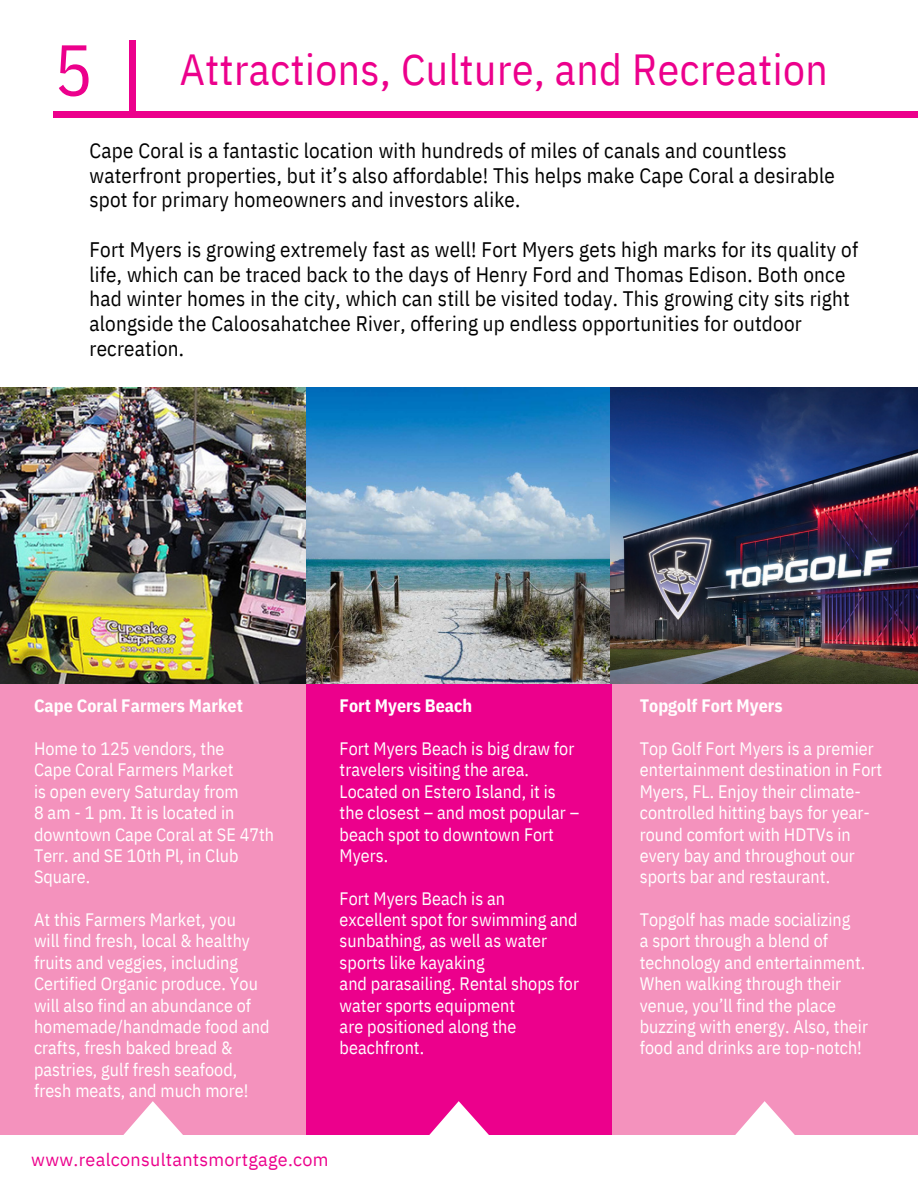
<style>
.page{position:relative;width:918px;height:1188px;background:#fff}
.page>*{position:absolute;margin:0;border:0;box-sizing:border-box;transform-origin:0 0}
.t1{font:72px "IBM Plex Sans Cond";color:#ec008c}
.t2{font:43.5px "IBM Plex Sans Cond";letter-spacing:.01em;color:#ec008c}
.t3{font:21px/24.8px "IBM Plex Sans Cond";letter-spacing:.01em;color:#000}
.t4{font:18px/21.3px "IBM Plex Sans Cond";color:#fff}
.t5{font:700 18px "IBM Plex Sans Cond";color:#fff}
.t6{font:18px "IBM Plex Sans";letter-spacing:.015em;color:#ec008c}
</style>
<div class="page">
<div style="left:54px;top:112px;width:864px;height:6px;background:#ec008c"></div>
<div style="left:130px;top:40px;width:6px;height:72px;background:#ec008c"></div>
<div style="left:0;top:683px;width:306px;height:451px;background:#f492bd"></div>
<div style="left:306px;top:683px;width:306px;height:451px;background:#ec008c"></div>
<div style="left:612px;top:683px;width:306px;height:451px;background:#f492bd"></div>
<svg style="left:122px;top:1101px;width:63px;height:34px"></svg>
<svg style="left:428px;top:1101px;width:63px;height:34px"></svg>
<svg style="left:733px;top:1101px;width:64px;height:34px"></svg>
<img style="left:0;top:387px;width:918px;height:296px">
<p class="t1" style="left:54px;top:22px;width:40px">5</p>
<p class="t2" style="left:180px;top:41px;width:650px">Attractions, Culture, and Recreation</p>
<p class="t3" style="left:89px;top:138px;width:747px">Cape Coral is a fantastic location with hundreds of miles of canals and countless waterfront properties, but it’s also affordable! This helps make Cape Coral a desirable spot for primary homeowners and investors alike.</p>
<p class="t3" style="left:89px;top:237px;width:770px">Fort Myers is growing extremely fast as well! Fort Myers gets high marks for its quality of life, which can be traced back to the days of Henry Ford and Thomas Edison. Both once had winter homes in the city, which can still be visited today. This growing city sits right alongside the Caloosahatchee River, offering up endless opportunities for outdoor recreation.</p>
<p class="t5" style="left:34px;top:694px;width:210px">Cape Coral Farmers Market</p>
<p class="t4" style="left:34px;top:738px;width:192px">Home to 125 vendors, the</p>
<p class="t4" style="left:34px;top:759px;width:201px">Cape Coral Farmers Market</p>
<p class="t4" style="left:34px;top:780px;width:206px">is open every Saturday from</p>
<p class="t4" style="left:34px;top:802px;width:242px">8 am - 1 pm. It is located in downtown Cape Coral at SE 47th<br>Terr. and SE 10th Pl, in Club<br>Square.</p>
<p class="t4" style="left:34px;top:909px;width:203px">At this Farmers Market, you</p>
<p class="t4" style="left:34px;top:930px;width:237px">will find fresh, local &amp; healthy fruits and veggies, including<br>Certified Organic produce. You will also find an abundance of homemade/handmade food and crafts, fresh baked bread &amp; pastries, gulf fresh seafood, fresh meats, and much more!</p>
<p class="t5" style="left:340px;top:694px;width:134px">Fort Myers Beach</p>
<p class="t4" style="left:340px;top:738px;width:241px">Fort Myers Beach is big draw for travelers visiting the area.<br>Located on Estero Island, it is the closest – and most popular – beach spot to downtown Fort<br>Myers.</p>
<p class="t4" style="left:340px;top:887px;width:167px">Fort Myers Beach is an</p>
<p class="t4" style="left:340px;top:909px;width:240px">excellent spot for swimming and sunbathing, as well as water sports like kayaking</p>
<p class="t4" style="left:340px;top:973px;width:241px">and parasailing. Rental shops for water sports equipment</p>
<p class="t4" style="left:340px;top:1016px;width:178px">are positioned along the beachfront.</p>
<p class="t6" style="left:31px;top:1147px;width:299px">www.realconsultantsmortgage.com</p>
<p class="t5" style="left:640px;top:694px;width:144px">Topgolf Fort Myers</p>
<p class="t4" style="left:640px;top:738px;width:244px">Top Golf Fort Myers is a premier entertainment destination in Fort<br>Myers, FL. Enjoy their climate&shy;controlled hitting bays for year&shy;round comfort with HDTVs in every bay and throughout our sports bar and restaurant.</p>
<p class="t4" style="left:640px;top:909px;width:212px">Topgolf has made socializing</p>
<p class="t4" style="left:640px;top:930px;width:230px">a sport through a blend of technology and entertainment.<br>When walking through their venue, you’ll find the place buzzing with energy. Also, their food and drinks are top-notch!</p>
</div>
